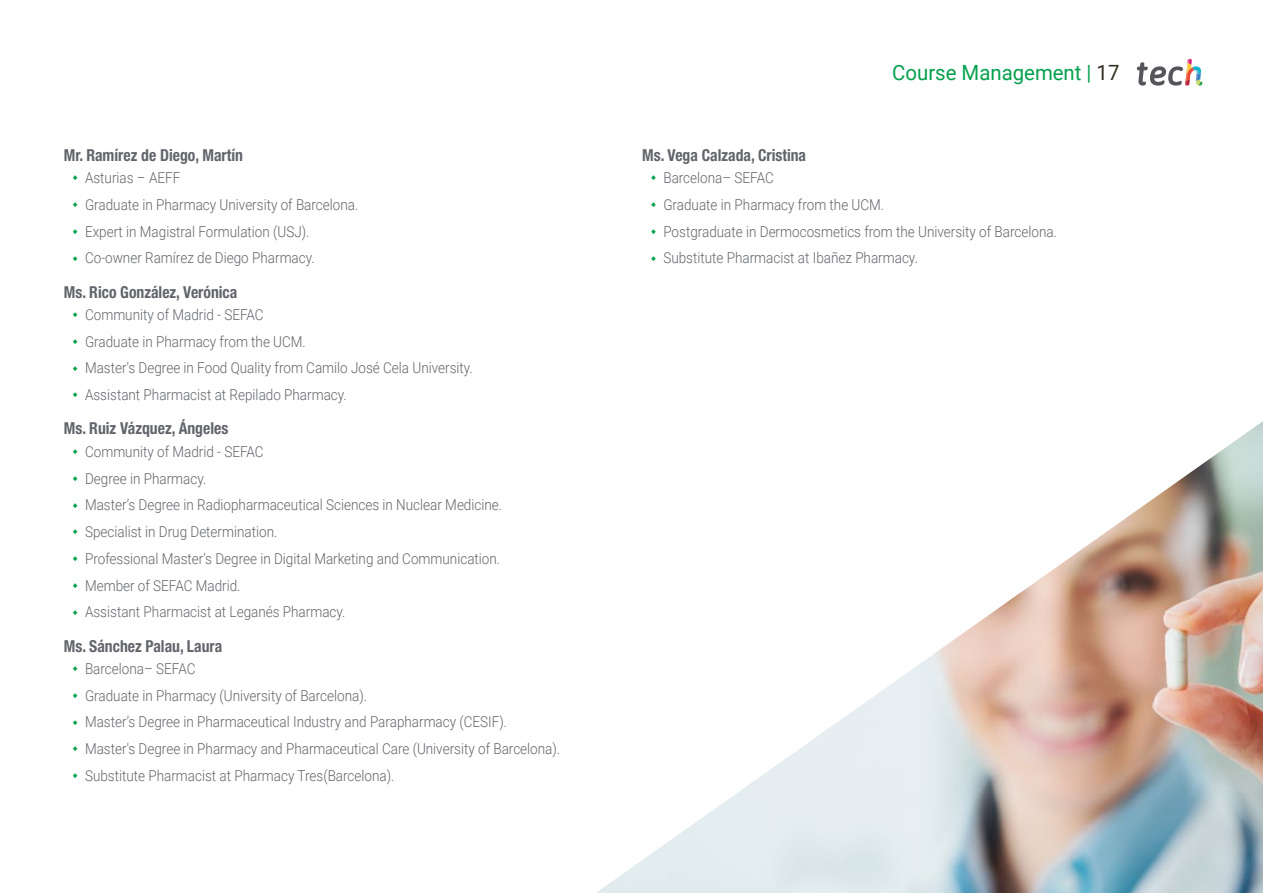
<style>
.page{position:relative;width:1263px;height:893px;background:#fff}
.page>*{position:absolute;margin:0;border:0;box-sizing:border-box;transform-origin:0 0}
.t1{font:21px "Roboto";color:#04a14d}
.t2{font:700 condensed 16.5px "Helvetica Neue LT Std";color:#61646a;scale:.95 1}
.t3{font:300 15px/26.7px "Roboto";color:#61646a;scale:.9 1}
.s1{color:#312e20}
</style>
<div class="page">
<img style="left:596px;top:421px;width:667px;height:472px">
<svg style="left:1137px;top:59px;width:65px;height:27px"></svg>
<p class="t2" style="left:64px;top:145px;width:190px">Mr. Ramírez de Diego, Martín</p>
<p class="t3" style="left:85px;top:164px;width:305px">Asturias – AEFF<br>Graduate in Pharmacy University of Barcelona.<br>Expert in Magistral Formulation (USJ).<br>Co-owner Ramírez de Diego Pharmacy.</p>
<p class="t2" style="left:64px;top:282px;width:184px">Ms. Rico González, Verónica</p>
<p class="t3" style="left:85px;top:301px;width:432px">Community of Madrid - SEFAC<br>Graduate in Pharmacy from the UCM.<br>Master's Degree in Food Quality from Camilo José Cela University.<br>Assistant Pharmacist at Repilado Pharmacy.</p>
<p class="t2" style="left:64px;top:419px;width:175px">Ms. Ruiz Vázquez, Ángeles</p>
<p class="t3" style="left:85px;top:438px;width:465px">Community of Madrid - SEFAC<br>Degree in Pharmacy.<br>Master’s Degree in Radiopharmaceutical Sciences in Nuclear Medicine.<br>Specialist in Drug Determination.<br>Professional Master's Degree in Digital Marketing and Communication.<br>Member of SEFAC Madrid.<br>Assistant Pharmacist at Leganés Pharmacy.</p>
<p class="t2" style="left:64px;top:636px;width:168px">Ms. Sánchez Palau, Laura</p>
<p class="t3" style="left:85px;top:655px;width:529px">Barcelona– SEFAC<br>Graduate in Pharmacy (University of Barcelona).<br>Master’s Degree in Pharmaceutical Industry and Parapharmacy (CESIF).<br>Master's Degree in Pharmacy and Pharmaceutical Care (University of Barcelona).<br>Substitute Pharmacist at Pharmacy Tres(Barcelona).</p>
<h1 class="t1" style="left:892px;top:57px;width:229px">Course Management | <span class="s1">17</span></h1>
<p class="t2" style="left:642px;top:145px;width:174px">Ms. Vega Calzada, Cristina</p>
<p class="t3" style="left:663px;top:164px;width:439px">Barcelona– SEFAC<br>Graduate in Pharmacy from the UCM.<br>Postgraduate in Dermocosmetics from the University of Barcelona.<br>Substitute Pharmacist at Ibañez Pharmacy.</p>
</div>
